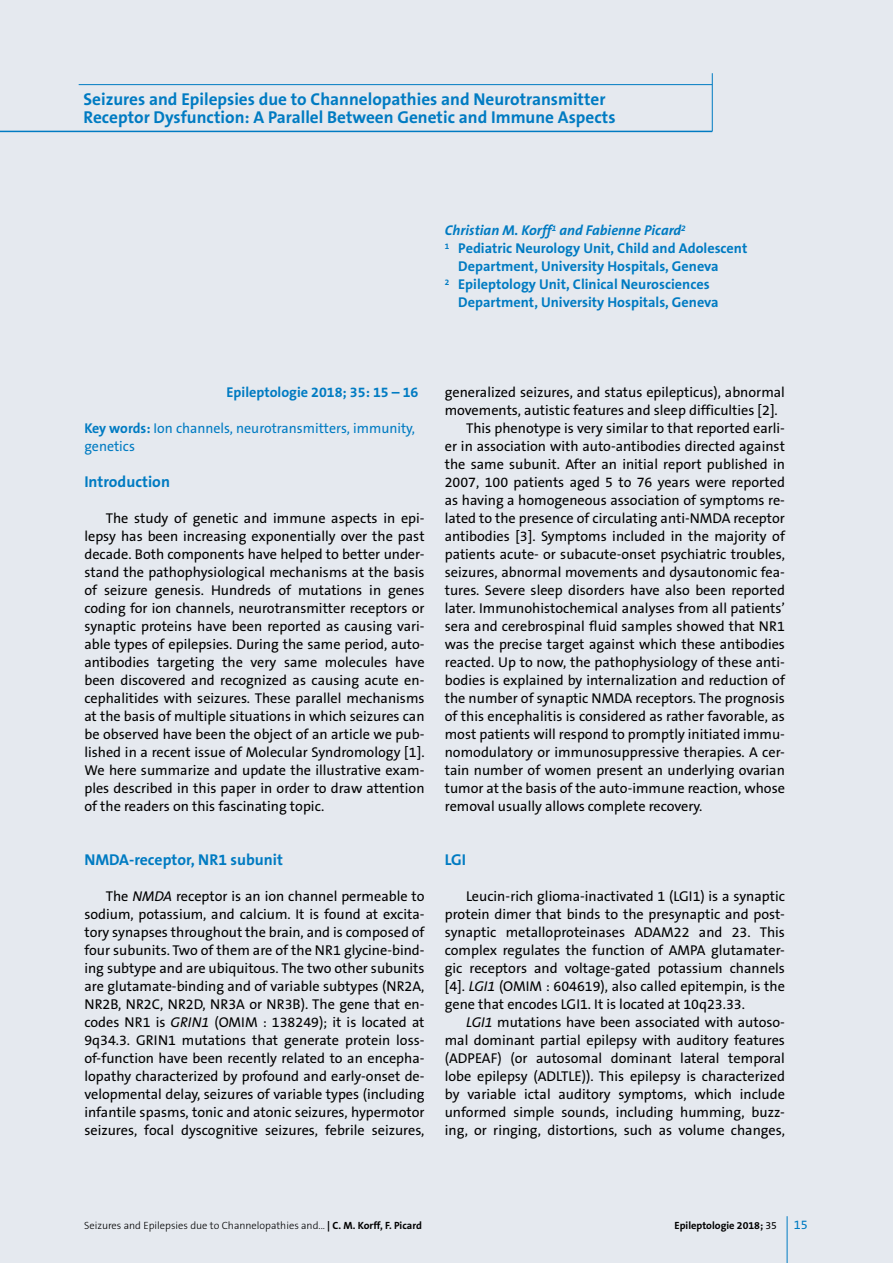
<style>
.page{position:relative;width:893px;height:1263px;background:#e5e9ef}
.page>*{position:absolute;margin:0;border:0;box-sizing:border-box;transform-origin:0 0}
.t1{font:700 17.25px/18px "The Sans B W7";color:#007bc2}
.t2{font:700 15.75px "The Sans B W7";color:#007bc2}
.t3{font:14.25px/18px "The Sans B W5 Plain";color:#000;text-align:justify}
.t4{font:700 14.25px "The Sans B W7";color:#007bc2}
.t5{font:14.25px/18px "The Sans B W5 Plain";color:#007bc2}
.t6{font:italic 700 14.25px "The Sans B W7";color:#007bc2}
.t7{font:12.75px "The Sans B W5 Plain";color:#007bc2}
.t8{font:300 10.5px "The Sans B W3";color:#000}
.t9{font:700 10.5px "The Sans B W7";color:#000}
.s1{font-family:"The Sans B W7";font-weight:700}
.s2{font-style:italic}
.s3{font-family:"The Sans B W5 Plain";font-weight:400}
</style>
<div class="page">
<hr style="left:787px;top:1216px;width:1px;height:47px;background:#007bc2">
<hr style="left:0;top:131px;width:712px;height:1px;background:#007bc2">
<hr style="left:79px;top:84px;width:633px;height:1px;background:#007bc2">
<hr style="left:712px;top:73px;width:1px;height:58px;background:#007bc2">
<p class="t1" style="left:84px;top:90px;width:533px">Seizures and Epilepsies due to Channelopathies and Neurotransmitter<br>Receptor Dysfunction: A Parallel Between Genetic and Immune Aspects</p>
<p class="t6" style="left:445px;top:221px;width:243px">Christian M. Korff<sup>1</sup> and Fabienne Picard<sup>2</sup></p>
<p class="t4" style="left:445px;top:239px;width:304px"><sup>1</sup> Pediatric Neurology Unit, Child and Adolescent</p>
<p class="t4" style="left:458px;top:257px;width:262px">Department, University Hospitals, Geneva</p>
<p class="t4" style="left:445px;top:275px;width:266px"><sup>2</sup> Epileptology Unit, Clinical Neurosciences</p>
<p class="t4" style="left:458px;top:293px;width:262px">Department, University Hospitals, Geneva</p>
<p class="t4" style="left:227px;top:383px;width:193px">Epileptologie 2018; 35: 15 – 16</p>
<p class="t5" style="left:84px;top:420px;width:332px"><span class="s1">Key words:</span> Ion channels, neurotransmitters, immunity, genetics</p>
<p class="t2" style="left:84px;top:472px;width:87px">Introduction</p>
<p class="t3" style="left:84px;top:510px;width:342px;text-indent:21px">The study of genetic and immune aspects in epi&shy;lepsy has been increasing exponentially over the past decade. Both components have helped to better under&shy;stand the pathophysiological mechanisms at the basis of seizure genesis. Hundreds of mutations in genes coding for ion channels, neurotransmitter receptors or synaptic proteins have been reported as causing vari&shy;able types of epilepsies. During the same period, auto&shy;antibodies targeting the very same molecules have been discovered and recognized as causing acute en&shy;cephalitides with seizures. These parallel mechanisms at the basis of multiple situations in which seizures can be observed have been the object of an article we pub&shy;lished in a recent issue of Molecular Syndromology [1].<br>We here summarize and update the illustrative exam&shy;ples described in this paper in order to draw attention of the readers on this fascinating topic.</p>
<p class="t2" style="left:84px;top:850px;width:200px">NMDA-receptor, NR1 subunit</p>
<p class="t3" style="left:84px;top:888px;width:342px;text-indent:21px">The <span class="s2">NMDA</span> receptor is an ion channel permeable to sodium, potassium, and calcium. It is found at excita&shy;tory synapses throughout the brain, and is composed of four subunits. Two of them are of the NR1 glycine-bind&shy;ing subtype and are ubiquitous. The two other subunits are glutamate-binding and of variable subtypes (NR2A, NR2B, NR2C, NR2D, NR3A or NR3B). The gene that en&shy;codes NR1 is <span class="s2">GRIN1</span> (OMIM : 138249); it is located at 9q34.3. GRIN1 mutations that generate protein loss&shy;of-function have been recently related to an encepha&shy;lopathy characterized by profound and early-onset de&shy;velopmental delay, seizures of variable types (including infantile spasms, tonic and atonic seizures, hypermotor seizures, focal dyscognitive seizures, febrile seizures,</p>
<p class="t3" style="left:445px;top:384px;width:342px">generalized seizures, and status epilepticus), abnormal</p>
<p class="t3" style="left:445px;top:402px;width:335px">movements, autistic features and sleep difficulties [2].</p>
<p class="t3" style="left:466px;top:420px;width:320px">This phenotype is very similar to that reported earli-</p>
<p class="t3" style="left:445px;top:438px;width:342px">er in association with auto-antibodies directed against</p>
<p class="t3" style="left:445px;top:456px;width:342px">the same subunit. After an initial report published in</p>
<p class="t3" style="left:445px;top:474px;width:342px">2007, 100 patients aged 5 to 76 years were reported</p>
<p class="t3" style="left:445px;top:492px;width:342px">as having a homogeneous association of symptoms re-</p>
<p class="t3" style="left:445px;top:510px;width:342px">lated to the presence of circulating anti-NMDA receptor</p>
<p class="t3" style="left:445px;top:528px;width:342px">antibodies [3]. Symptoms included in the majority of</p>
<p class="t3" style="left:445px;top:546px;width:342px">patients acute- or subacute-onset psychiatric troubles,</p>
<p class="t3" style="left:445px;top:564px;width:342px">seizures, abnormal movements and dysautonomic fea-</p>
<p class="t3" style="left:445px;top:582px;width:342px">tures. Severe sleep disorders have also been reported</p>
<p class="t3" style="left:445px;top:600px;width:342px">later. Immunohistochemical analyses from all patients’</p>
<p class="t3" style="left:445px;top:618px;width:342px">sera and cerebrospinal fluid samples showed that NR1</p>
<p class="t3" style="left:445px;top:636px;width:342px">was the precise target against which these antibodies</p>
<p class="t3" style="left:445px;top:654px;width:342px">reacted. Up to now, the pathophysiology of these anti-</p>
<p class="t3" style="left:445px;top:672px;width:342px">bodies is explained by internalization and reduction of</p>
<p class="t3" style="left:445px;top:690px;width:342px">the number of synaptic NMDA receptors. The prognosis</p>
<p class="t3" style="left:445px;top:708px;width:342px">of this encephalitis is considered as rather favorable, as</p>
<p class="t3" style="left:445px;top:726px;width:342px">most patients will respond to promptly initiated immu-</p>
<p class="t3" style="left:445px;top:744px;width:342px">nomodulatory or immunosuppressive therapies. A cer-</p>
<p class="t3" style="left:445px;top:761px;width:342px">tain number of women present an underlying ovarian</p>
<p class="t3" style="left:445px;top:779px;width:342px">tumor at the basis of the auto-immune reaction, whose</p>
<p class="t3" style="left:445px;top:797px;width:259px">removal usually allows complete recovery.</p>
<p class="t2" style="left:445px;top:850px;width:23px">LGI</p>
<p class="t3" style="left:445px;top:888px;width:342px;text-indent:21px">Leucin-rich glioma-inactivated 1 (LGI1) is a synaptic protein dimer that binds to the presynaptic and post&shy;synaptic metalloproteinases ADAM22 and 23. This complex regulates the function of AMPA glutamater&shy;gic receptors and voltage-gated potassium channels [4]. <span class="s2">LGI1</span> (OMIM : 604619), also called epitempin, is the gene that encodes LGI1. It is located at 10q23.33.</p>
<p class="t3" style="left:445px;top:1014px;width:342px;text-indent:21px"><span class="s2">LGI1</span> mutations have been associated with autoso&shy;mal dominant partial epilepsy with auditory features (ADPEAF) (or autosomal dominant lateral temporal lobe epilepsy (ADLTLE)). This epilepsy is characterized by variable ictal auditory symptoms, which include unformed simple sounds, including humming, buzz&shy;ing, or ringing, distortions, such as volume changes,</p>
<p class="t8" style="left:84px;top:1219px;width:339px">Seizures and Epilepsies due to Channelopathies and... <span class="s1">| C. M. Korff, F. Picard</span></p>
<p class="t9" style="left:674px;top:1218px;width:104px">Epileptologie 2018; <span class="s3">35</span></p>
<p class="t7" style="left:794px;top:1216px;width:16px">15</p>
</div>
